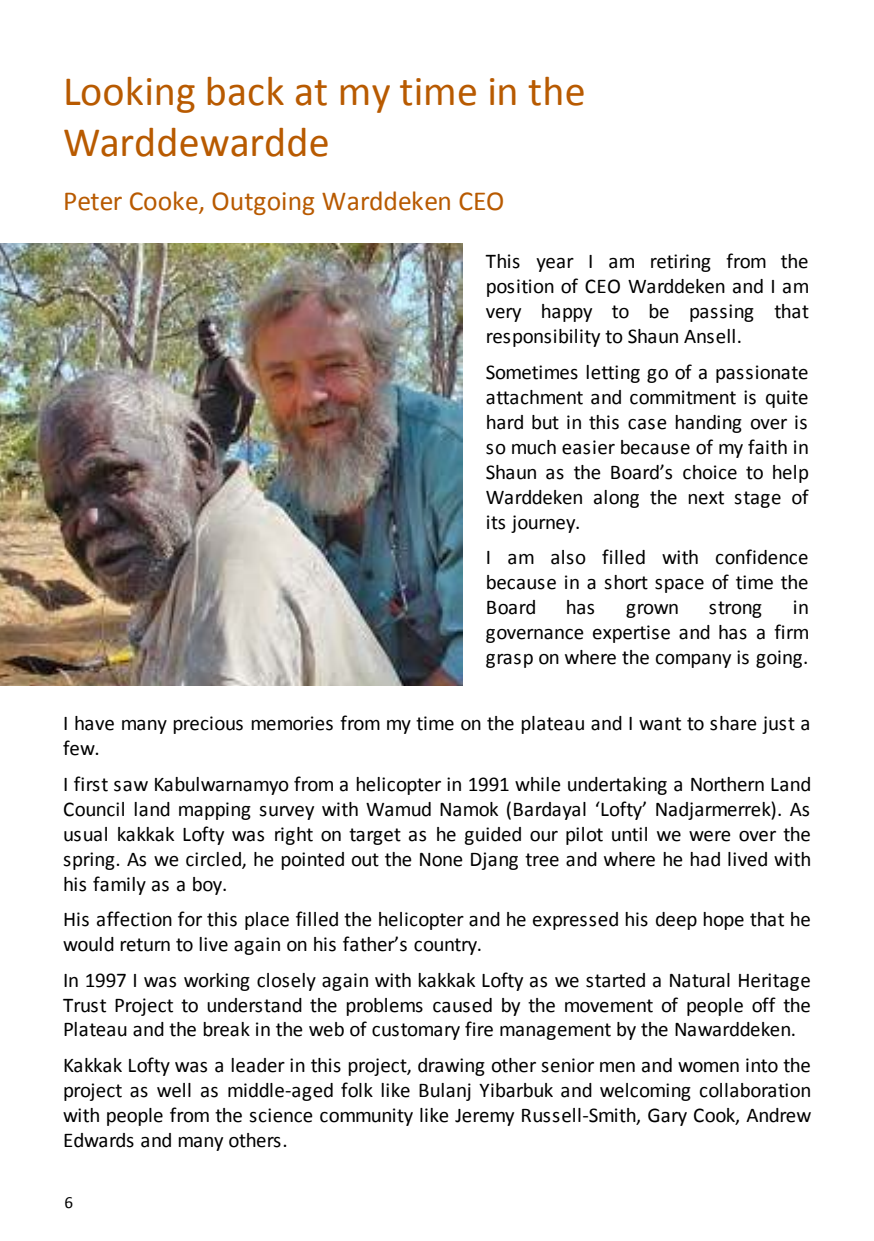
<style>
.page{position:relative;width:874px;height:1241px;background:#fff}
.page>*{position:absolute;margin:0;border:0;box-sizing:border-box;transform-origin:0 0}
.t1{font:42px/51.1px "Calibri";letter-spacing:.005em;color:#b85a00}
.t2{font:27.65px "Calibri";color:#b85a00}
.t3{font:21px/24.8px "Calibri";letter-spacing:-.02em;color:#000;text-align:justify}
.t4{font:21px/24.8px "Calibri";color:#000}
.t5{font:17.15px "Calibri";color:#000}
</style>
<div class="page">
<img style="left:0;top:243px;width:462px;height:442px">
<h1 class="t1" style="left:63px;top:69px;width:524px">Looking back at my time in the<br>Warddewardde</h1>
<h2 class="t2" style="left:63px;top:189px;width:442px">Peter Cooke, Outgoing Warddeken CEO</h2>
<p class="t3" style="left:485px;top:251px;width:325px">This year I am retiring from the position of CEO Warddeken and I am very happy to be passing that responsibility to Shaun Ansell.</p>
<p class="t3" style="left:485px;top:361px;width:324px">Sometimes letting go of a passionate attachment and commitment is quite hard but in this case handing over is so much easier because of my faith in Shaun as the Board’s choice to help Warddeken along the next stage of its journey.</p>
<p class="t3" style="left:485px;top:546px;width:324px">I am also filled with confidence because in a short space of time the Board</p>
<p class="t3" style="left:565px;top:596px;width:31px">has</p>
<p class="t3" style="left:626px;top:596px;width:55px">grown</p>
<p class="t3" style="left:708px;top:596px;width:55px">strong</p>
<p class="t3" style="left:485px;top:596px;width:325px;text-indent:307px">in governance expertise and has a firm grasp on where the company is going.</p>
<p class="t3" style="left:63px;top:712px;width:748px">I have many precious memories from my time on the plateau and I want to share just a few.</p>
<p class="t3" style="left:63px;top:773px;width:749px">I first saw Kabulwarnamyo from a helicopter in 1991 while undertaking a Northern Land Council land mapping survey with Wamud Namok (Bardayal ‘Lofty’ Nadjarmerrek). As usual kakkak Lofty was right on target as he guided our pilot until we were over the spring. As we circled, he pointed out the None Djang tree and where he had lived with his family as a boy.</p>
<p class="t4" style="left:63px;top:908px;width:749px">His affection for this place filled the helicopter and he expressed his deep hope that he would return to live again on his father’s country.</p>
<p class="t3" style="left:63px;top:968px;width:749px">In 1997 I was working closely again with kakkak Lofty as we started a Natural Heritage Trust Project to understand the problems caused by the movement of people off the Plateau and the break in the web of customary fire management by the Nawarddeken.</p>
<p class="t3" style="left:63px;top:1054px;width:749px">Kakkak Lofty was a leader in this project, drawing other senior men and women into the project as well as middle-aged folk like Bulanj Yibarbuk and welcoming collaboration with people from the science community like Jeremy Russell-Smith, Gary Cook, Andrew Edwards and many others.</p>
<p class="t5" style="left:64px;top:1195px;width:10px">6</p>
</div>
